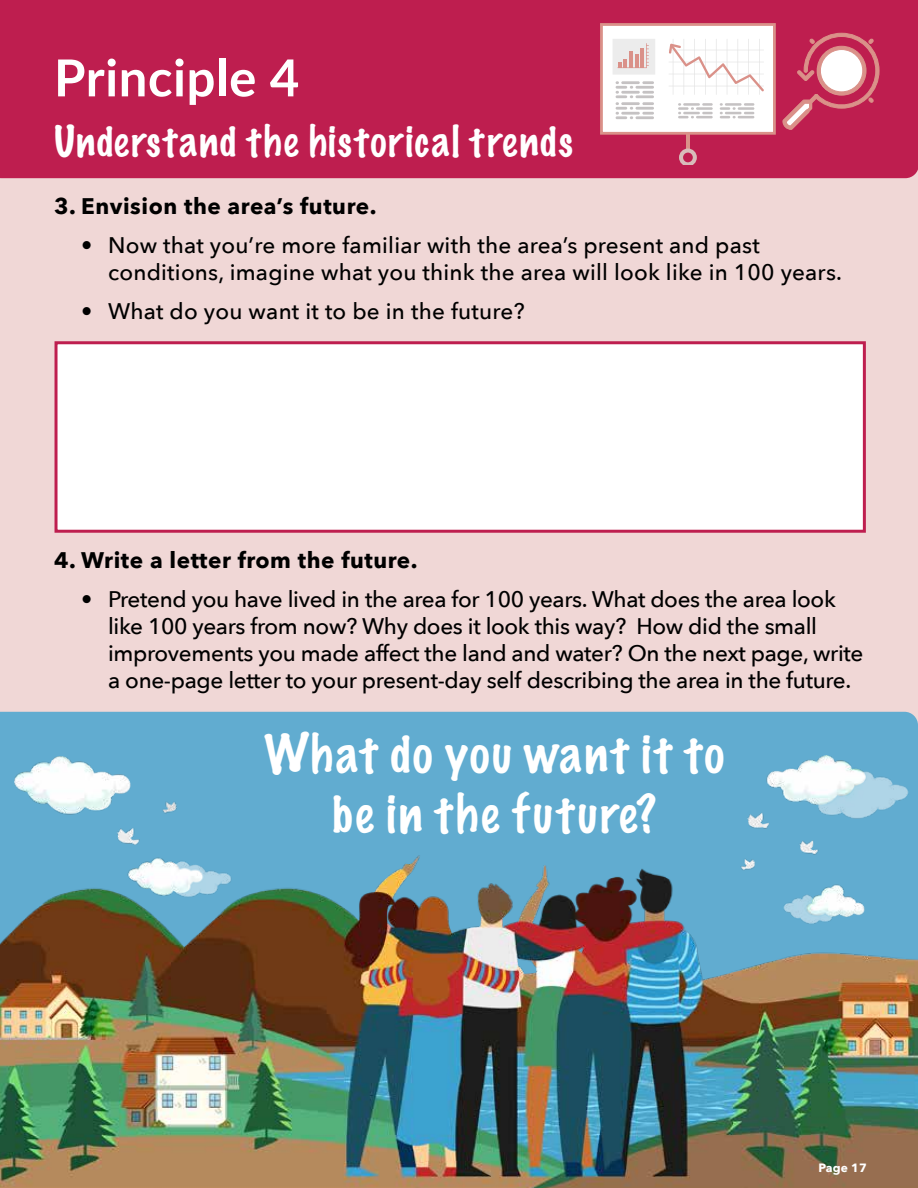
<style>
.page{position:relative;width:918px;height:1188px;background:#f0d7d6}
.page>*{position:absolute;margin:0;border:0;box-sizing:border-box;transform-origin:0 0}
.t1{font:700 51px "Lato";letter-spacing:.01em;color:#fff}
.t2{font:100 48px/60px "Marker Felt";letter-spacing:.055em;color:#fff;text-align:center}
.t3{font:100 39px "Marker Felt";letter-spacing:.045em;color:#fff}
.t4{font:500 22.5px/27px "Avenir Next";letter-spacing:-.015em;color:#000}
.t5{font:500 22.5px/27px "Avenir Next";letter-spacing:.01em;color:#000}
.t6{font:700 22.5px "Avenir Next";letter-spacing:.025em;color:#000}
.t7{font:700 12px "Avenir Next";letter-spacing:.01em;color:#fff}
</style>
<div class="page">
<div style="left:0;top:0;width:918px;height:178px;background:#be1e4f"></div>
<div style="left:0;top:712px;width:918px;height:476px;background:#61acd0"></div>
<hr style="left:686px;top:134px;width:4px;height:18px;background:#da9189">
<svg style="left:679px;top:149px;width:18px;height:16px"></svg>
<svg style="left:600px;top:23px;width:280px;height:113px;background:#e4b0bb"></svg>
<img style="left:0;top:755px;width:917px;height:433px">
<div style="left:55px;top:341px;width:811px;height:192px;background:#fff;border:3px solid #be1e4f"></div>
<h1 class="t1" style="left:54px;top:40px;width:247px">Principle 4</h1>
<h3 class="t3" style="left:54px;top:111px;width:520px">Understand the historical trends</h3>
<p class="t6" style="left:54px;top:187px;width:324px">3. Envision the area’s future.</p>
<p class="t5" style="left:108px;top:231px;width:735px;text-indent:-27px">• Now that you’re more familiar with the area’s present and past conditions, imagine what you think the area will look like in 100 years.</p>
<p class="t5" style="left:81px;top:297px;width:445px">• What do you want it to be in the future?</p>
<p class="t6" style="left:54px;top:541px;width:365px">4. Write a letter from the future.</p>
<p class="t4" style="left:108px;top:585px;width:757px;text-indent:-27px">• Pretend you have lived in the area for 100 years. What does the area look like 100 years from now? Why does it look this way? How did the small improvements you made affect the land and water? On the next page, write a one-page letter to your present-day self describing the area in the future.</p>
<h2 class="t2" style="left:264px;top:723px;width:462px">What do you want it to be in the future?</h2>
<p class="t7" style="left:819px;top:1157px;width:50px">Page 17</p>
</div>
